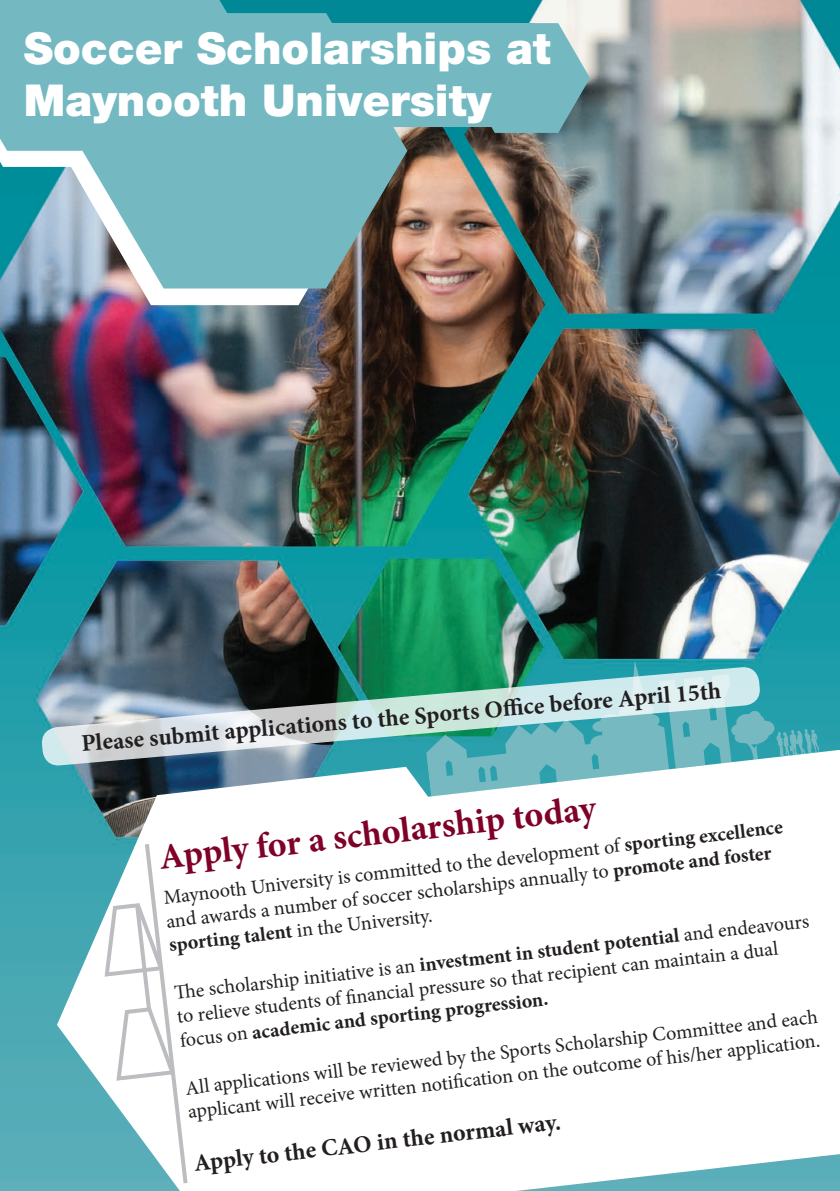
<style>
.page{position:relative;width:840px;height:1191px;background:#fff}
.page>*{position:absolute;margin:0;border:0;box-sizing:border-box;transform-origin:0 0}
.t1{font:900 44px "Helvetica Neue";color:#fff}
.t2{font:700 36px "Minion Pro";color:#7f0128}
.t3{font:700 24px "Minion Pro";color:#231f20}
.t4{font:20px/24px "Minion Pro";color:#231f20}
.s1{font-weight:700}
</style>
<div class="page">
<img style="left:0;top:0;width:839px;height:1191px">
<svg style="left:57px;top:767px;width:269px;height:424px"></svg>
<svg style="left:326px;top:750px;width:513px;height:441px"></svg>
<img style="left:77px;top:283px;width:229px;height:22px">
<svg style="left:64px;top:167px;width:18px;height:116px;background:#acbecf"></svg>
<svg style="left:82px;top:13px;width:325px;height:275px;background:#7ebbc4"></svg>
<div style="left:0;top:0;width:233px;height:167px;background:#74b9c2"></div>
<img style="left:306px;top:23px;width:513px;height:773px">
<svg style="left:41px;top:666px;width:719px;height:100px;background:#80afb1"></svg>
<svg style="left:100px;top:839px;width:90px;height:348px"></svg>
<p class="t1" style="left:24px;top:22px;width:528px">Soccer Scholarships at</p>
<p class="t1" style="left:24px;top:74px;width:468px">Maynooth University</p>
<p class="t3" style="left:80px;top:728px;width:643px;rotate:-5deg">Please submit applications to the Sports Offi ce before April 15th</p>
<p class="t2" style="left:156px;top:834px;width:441px;rotate:-7deg">Apply for a scholarship today</p>
<p class="t4" style="left:162px;top:883px;width:624px;rotate:-6deg">Maynooth University is committed to the development of <span class="s1">sporting exce</span><sup>llence </sup>and awards a number of soccer scholarships annually to <span class="s1">promote and fos</span><sup>ter </sup><span class="s1">sporting talent</span> in the University.</p>
<p class="t4" style="left:173px;top:979px;width:639px;rotate:-6deg">Th e scholarship initiative is an <span class="s1">investment in student potential</span> and endeavours to relieve students of fi nancial pressure so that recipient can maintain a dual focus on <span class="s1">academic and sporting progression.</span></p>
<p class="t4" style="left:184px;top:1073px;width:637px;rotate:-6deg">All applications will be reviewed by the Sports Scholarship Committee and each applicant will receive written notifi cation on the outcome of his/her application.</p>
<p class="t3" style="left:192px;top:1144px;width:370px;rotate:-6deg">Apply to the CAO in the normal way.</p>
</div>
